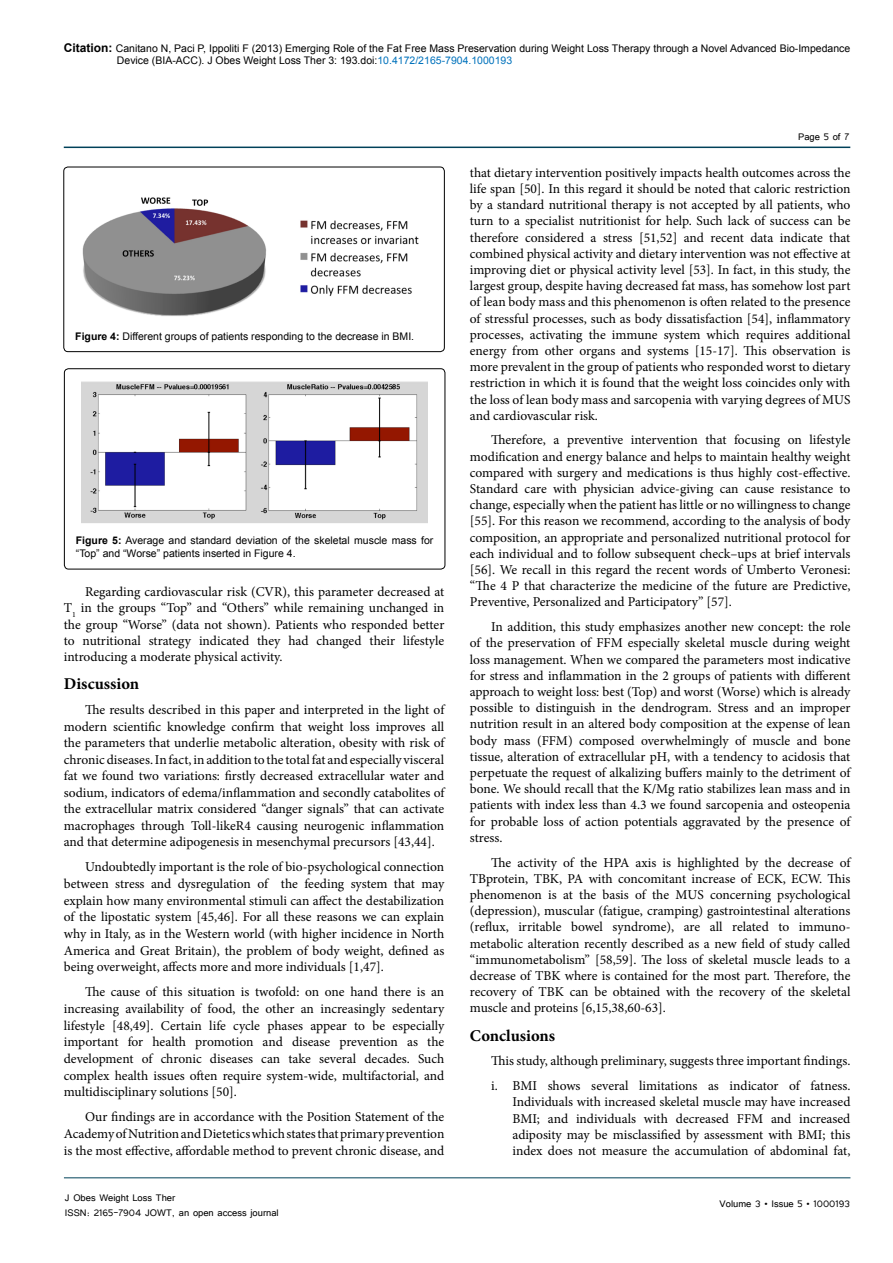
<style>
.page{position:relative;width:893px;height:1263px;background:#fff}
.page>*{position:absolute;margin:0;border:0;box-sizing:border-box;transform-origin:0 0}
.t1{font:700 16.5px "Minion Pro";color:#000}
.t2{font:13.5px/16.2px "Minion Pro";color:#000;text-align:justify}
.t3{font:12px/14.4px "Tunga";color:#000}
.t4{font:10.5px/12.6px "Arial";color:#000}
.s1{font-weight:700;font-size:12px}
.s2{color:#0072bc}
.s3{font-weight:700}
</style>
<div class="page">
<hr style="left:64px;top:147px;width:786px;height:1px;background:#004159">
<hr style="left:64px;top:1177px;width:786px;height:1px;background:#004159">
<div style="left:64px;top:167px;width:380px;height:185px;border:1px solid #000;border-radius:4px"></div>
<img style="left:82px;top:197px;width:337px;height:119px">
<div style="left:64px;top:369px;width:381px;height:200px;border:1px solid #000;border-radius:4px"></div>
<img style="left:81px;top:381px;width:347px;height:142px">
<p class="t4" style="left:117px;top:42px;width:735px;text-indent:-53px"><span class="s1">Citation:</span> Canitano N, Paci P, Ippoliti F (2013) Emerging Role of the Fat Free Mass Preservation during Weight Loss Therapy through a Novel Advanced Bio-Impedance<br>Device (BIA-ACC). J Obes Weight Loss Ther 3: 193.doi:<span class="s2">10.4172/2165-7904.1000193</span></p>
<p class="t4" style="left:75px;top:331px;width:340px"><span class="s3">Figure 4:</span> Different groups of patients responding to the decrease in BMI.</p>
<p class="t4" style="left:76px;top:534px;width:359px"><span class="s3">Figure 5:</span> Average and standard deviation of the skeletal muscle mass for “Top” and “Worse” patients inserted in Figure 4.</p>
<p class="t2" style="left:64px;top:584px;width:382px;text-indent:21px">Regarding cardiovascular risk (CVR), this parameter decreased at T<sub>1</sub> in the groups “Top” and “Others” while remaining unchanged in the group “Worse” (data not shown). Patients who responded better to nutritional strategy indicated they had changed their lifestyle introducing a moderate physical activity.</p>
<p class="t1" style="left:64px;top:672px;width:77px">Discussion</p>
<p class="t2" style="left:64px;top:702px;width:382px;text-indent:21px">The results described in this paper and interpreted in the light of modern scientific knowledge confirm that weight loss improves all the parameters that underlie metabolic alteration, obesity with risk of chronic diseases. In fact, in addition to the total fat and especially visceral fat we found two variations: firstly decreased extracellular water and sodium, indicators of edema/inflammation and secondly catabolites of the extracellular matrix considered “danger signals” that can activate macrophages through Toll-likeR4 causing neurogenic inflammation and that determine adipogenesis in mesenchymal precursors [43,44].</p>
<p class="t2" style="left:64px;top:859px;width:382px;line-height:16.6px;text-indent:21px">Undoubtedly important is the role of bio-psychological connection between stress and dysregulation of the feeding system that may explain how many environmental stimuli can affect the destabilization of the lipostatic system [45,46]. For all these reasons we can explain why in Italy, as in the Western world (with higher incidence in North America and Great Britain), the problem of body weight, defined as being overweight, affects more and more individuals [1,47].</p>
<p class="t2" style="left:64px;top:984px;width:382px;line-height:16.6px;text-indent:21px">The cause of this situation is twofold: on one hand there is an increasing availability of food, the other an increasingly sedentary lifestyle [48,49]. Certain life cycle phases appear to be especially important for health promotion and disease prevention as the development of chronic diseases can take several decades. Such complex health issues often require system-wide, multifactorial, and multidisciplinary solutions [50].</p>
<p class="t2" style="left:64px;top:1109px;width:382px;line-height:16.6px;text-indent:21px">Our findings are in accordance with the Position Statement of the Academy of Nutrition and Dietetics which states that primary prevention is the most effective, affordable method to prevent chronic disease, and</p>
<p class="t3" style="left:65px;top:1190px;width:215px">J Obes Weight Loss Ther<br>ISSN: 2165-7904 JOWT, an open access journal</p>
<p class="t3" style="left:798px;top:128px;width:52px">Page 5 of 7</p>
<p class="t2" style="left:470px;top:164px;width:382px">that dietary intervention positively impacts health outcomes across the life span [50]. In this regard it should be noted that caloric restriction by a standard nutritional therapy is not accepted by all patients, who turn to a specialist nutritionist for help. Such lack of success can be therefore considered a stress [51,52] and recent data indicate that combined physical activity and dietary intervention was not effective at improving diet or physical activity level [53]. In fact, in this study, the largest group, despite having decreased fat mass, has somehow lost part of lean body mass and this phenomenon is often related to the presence of stressful processes, such as body dissatisfaction [54], inflammatory processes, activating the immune system which requires additional energy from other organs and systems [15-17]. This observation is more prevalent in the group of patients who responded worst to dietary restriction in which it is found that the weight loss coincides only with the loss of lean body mass and sarcopenia with varying degrees of MUS and cardiovascular risk.</p>
<p class="t2" style="left:470px;top:432px;width:382px;text-indent:21px">Therefore, a preventive intervention that focusing on lifestyle modification and energy balance and helps to maintain healthy weight compared with surgery and medications is thus highly cost-effective.<br>Standard care with physician advice-giving can cause resistance to change, especially when the patient has little or no willingness to change [55]. For this reason we recommend, according to the analysis of body composition, an appropriate and personalized nutritional protocol for each individual and to follow subsequent check–ups at brief intervals [56]. We recall in this regard the recent words of Umberto Veronesi: “The 4 P that characterize the medicine of the future are Predictive, Preventive, Personalized and Participatory” [57].</p>
<p class="t2" style="left:470px;top:619px;width:382px;text-indent:21px">In addition, this study emphasizes another new concept: the role of the preservation of FFM especially skeletal muscle during weight loss management. When we compared the parameters most indicative for stress and inflammation in the 2 groups of patients with different approach to weight loss: best (Top) and worst (Worse) which is already possible to distinguish in the dendrogram. Stress and an improper nutrition result in an altered body composition at the expense of lean body mass (FFM) composed overwhelmingly of muscle and bone tissue, alteration of extracellular pH, with a tendency to acidosis that perpetuate the request of alkalizing buffers mainly to the detriment of bone. We should recall that the K/Mg ratio stabilizes lean mass and in patients with index less than 4.3 we found sarcopenia and osteopenia for probable loss of action potentials aggravated by the presence of stress.</p>
<p class="t2" style="left:470px;top:854px;width:382px;text-indent:21px">The activity of the HPA axis is highlighted by the decrease of TBprotein, TBK, PA with concomitant increase of ECK, ECW. This phenomenon is at the basis of the MUS concerning psychological (depression), muscular (fatigue, cramping) gastrointestinal alterations (reflux, irritable bowel syndrome), are all related to immuno&shy;metabolic alteration recently described as a new field of study called “immunometabolism” [58,59]. The loss of skeletal muscle leads to a decrease of TBK where is contained for the most part. Therefore, the recovery of TBK can be obtained with the recovery of the skeletal muscle and proteins [6,15,38,60-63].</p>
<p class="t1" style="left:470px;top:1024px;width:87px">Conclusions</p>
<p class="t2" style="left:491px;top:1049px;width:361px;line-height:24.8px">This study, although preliminary, suggests three important findings. i. BMI shows several limitations as indicator of fatness.</p>
<p class="t2" style="left:512px;top:1094px;width:340px">Individuals with increased skeletal muscle may have increased BMI; and individuals with decreased FFM and increased adiposity may be misclassified by assessment with BMI; this index does not measure the accumulation of abdominal fat,</p>
<p class="t3" style="left:720px;top:1196px;width:132px">Volume 3 • Issue 5 • 1000193</p>
</div>
